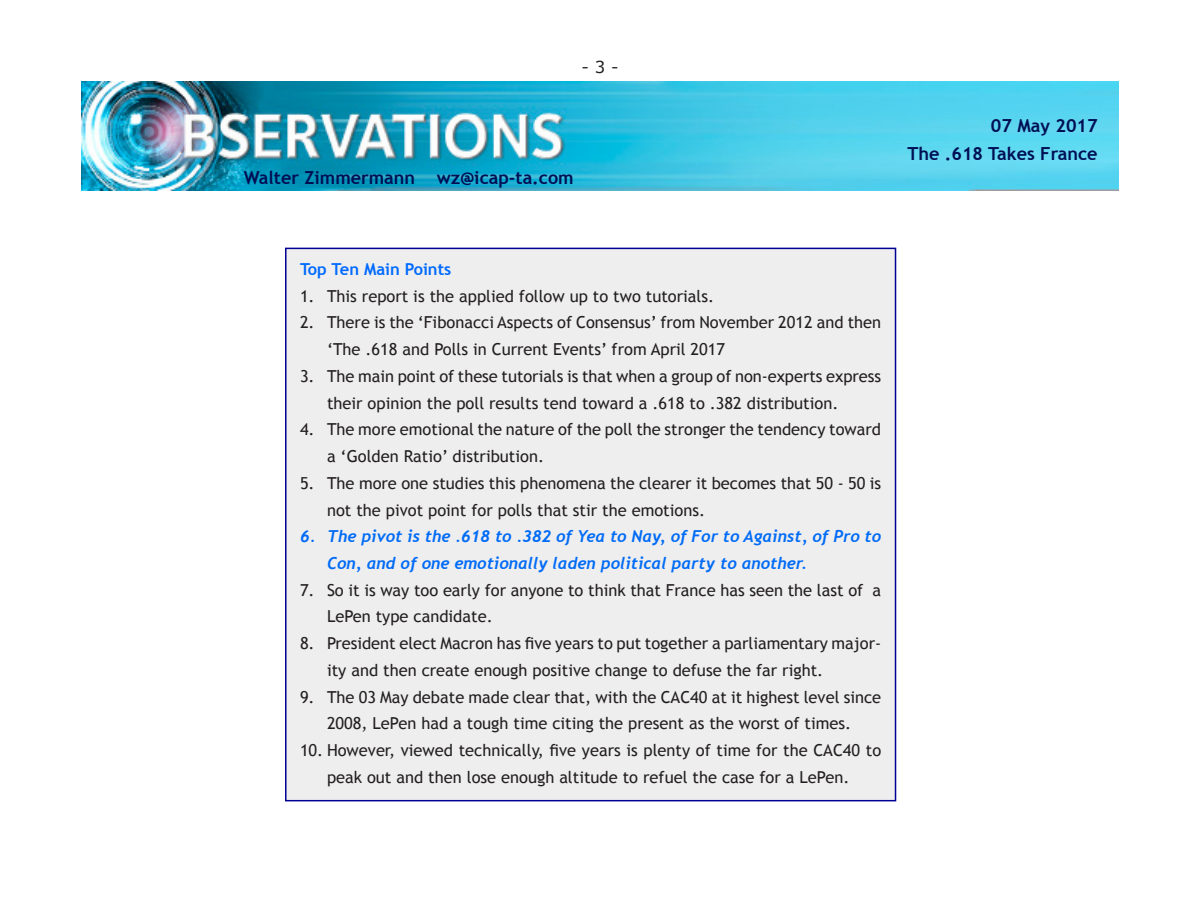
<style>
.page{position:relative;width:1200px;height:911px;background:#fff}
.page>*{position:absolute;margin:0;border:0;box-sizing:border-box;transform-origin:0 0}
.t1{font:700 18px/28.5px "Trebuchet MS";color:#000f54;text-align:right}
.t2{font:16.5px/26.7px "Trebuchet MS";color:#231f20}
.t3{font:italic 700 16.5px/26.7px "Trebuchet";color:#006bf6}
.t4{font:700 16.5px "Trebuchet MS";color:#006aff}
.t5{font:16.5px "Verdana";color:#231f20}
</style>
<div class="page">
<img style="left:81px;top:82px;width:1038px;height:109px">
<div style="left:286px;top:248px;width:610px;height:552px;background:#eeeeef"></div>
<div style="left:285px;top:248px;width:611px;height:553px;border:2px solid #000093"></div>
<p class="t5" style="left:581px;top:56px;width:39px">- 3 -</p>
<p class="t1" style="left:244px;top:164px;width:332px">Walter Zimmermann wz@icap-ta.com</p>
<p class="t1" style="left:907px;top:111px;width:192px">07 May 2017<br>The .618 Takes France</p>
<p class="t4" style="left:300px;top:258px;width:153px">Top Ten Main Points</p>
<p class="t2" style="left:300px;top:282px;width:416px">1. This report is the applied follow up to two tutorials.</p>
<p class="t2" style="left:327px;top:309px;width:556px;text-indent:-27px">2. There is the ‘Fibonacci Aspects of Consensus’ from November 2012 and then ‘The .618 and Polls in Current Events’ from April 2017</p>
<p class="t2" style="left:327px;top:363px;width:556px;text-indent:-27px">3. The main point of these tutorials is that when a group of non-experts express their opinion the poll results tend toward a .618 to .382 distribution.</p>
<p class="t2" style="left:327px;top:416px;width:556px;text-indent:-27px">4. The more emotional the nature of the poll the stronger the tendency toward a ‘Golden Ratio’ distribution.</p>
<p class="t2" style="left:327px;top:470px;width:556px;text-indent:-27px">5. The more one studies this phenomena the clearer it becomes that 50 - 50 is not the pivot point for polls that stir the emotions.</p>
<p class="t3" style="left:327px;top:523px;width:556px;text-indent:-27px">6. The pivot is the .618 to .382 of Yea to Nay, of For to Against, of Pro to<br>Con, and of one emotionally laden political party to another.</p>
<p class="t2" style="left:327px;top:576px;width:556px;text-indent:-27px">7. So it is way too early for anyone to think that France has seen the last of a<br>LePen type candidate.</p>
<p class="t2" style="left:327px;top:630px;width:556px;text-indent:-27px">8. President elect Macron has five years to put together a parliamentary major&shy;ity and then create enough positive change to defuse the far right.</p>
<p class="t2" style="left:300px;top:683px;width:583px;text-align:center">9. The 03 May debate made clear that, with the CAC40 at it highest level since<br>2008, LePen had a tough time citing the present as the worst of times.</p>
<p class="t2" style="left:300px;top:737px;width:583px;text-align:center">10. However, viewed technically, five years is plenty of time for the CAC40 to peak out and then lose enough altitude to refuel the case for a LePen.</p>
</div>
